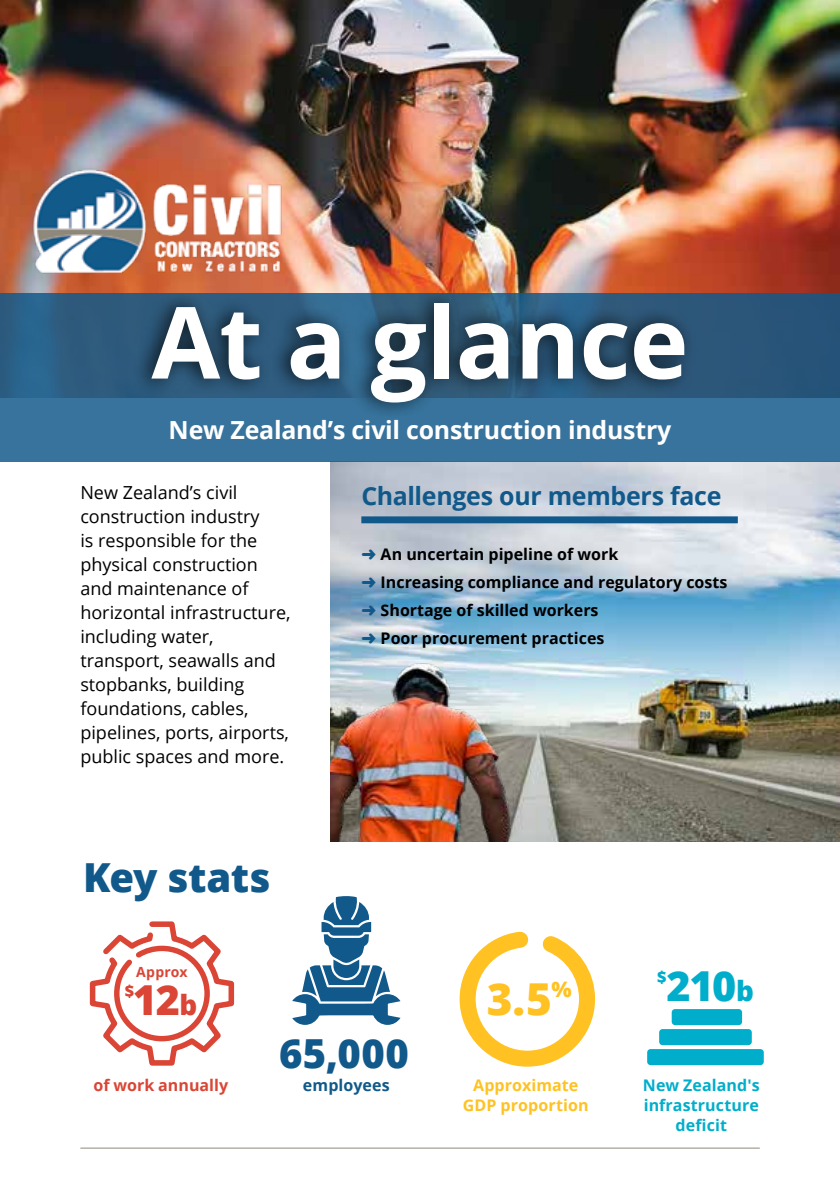
<style>
.page{position:relative;width:840px;height:1191px;background:#fff}
.page>*{position:absolute;margin:0;border:0;box-sizing:border-box;transform-origin:0 0}
.t1{font:700 99.6px "Open Sans";letter-spacing:-.01em;color:#fff}
.t2{font:800 44px "Open Sans";color:#ffc222}
.t3{font:800 41.2px "Open Sans";color:#00aecb}
.t4{font:800 41.2px "Open Sans";color:#da4535}
.t5{font:800 40px "Open Sans";letter-spacing:-.005em;color:#11598a}
.t6{font:700 25px "Open Sans";letter-spacing:-.01em;color:#fff}
.t7{font:700 25px "Open Sans";letter-spacing:-.015em;color:#11598a}
.t8{font:18px/24px "Open Sans";color:#000}
.t9{font:800 16.2px "Open Sans";color:#da4535}
.t10{font:800 16.2px "Open Sans";color:#00aecb}
.t11{font:700 16px/28px "Open Sans";color:#000}
.t12{font:700 16px/20px "Open Sans";letter-spacing:.005em;color:#00aecb;text-align:center}
.t13{font:700 16px/20px "Open Sans";letter-spacing:.005em;color:#ffc222;text-align:center}
.t14{font:700 16px "Open Sans";color:#da4535}
.t15{font:700 16px "Open Sans";letter-spacing:.005em;color:#11598a}
.t16{font:700 14px "Open Sans";letter-spacing:.01em;color:#da4535}
.s1{color:#11598a}
.s2{font-size:27.8px}
</style>
<div class="page">
<hr style="left:80px;top:1147px;width:679px;height:1px;background:#8f897c">
<img style="left:330px;top:461px;width:509px;height:380px">
<img style="left:0;top:0;width:839px;height:293px">
<svg style="left:0;top:293px;width:839px;height:168px;background:#31688f"></svg>
<div style="left:132px;top:285px;width:565px;height:134px;background:#000;opacity:.75"></div>
<div style="left:361px;top:516px;width:376px;height:7px;background:#11598a"></div>
<svg style="left:292px;top:896px;width:108px;height:129px"></svg>
<img style="left:330px;top:651px;width:193px;height:190px">
<svg style="left:89px;top:921px;width:146px;height:145px"></svg>
<div style="left:646px;top:1049px;width:117px;height:16px;background:#00aecb;border-radius:3px"></div>
<div style="left:658px;top:1029px;width:93px;height:16px;background:#00aecb;border-radius:3px"></div>
<div style="left:671px;top:1009px;width:70px;height:16px;background:#00aecb;border-radius:3px"></div>
<svg style="left:459px;top:931px;width:137px;height:136px"></svg>
<img style="left:5px;top:154px;width:304px;height:133px">
<h1 class="t1" style="left:151px;top:272px;width:538px">At a glance</h1>
<h3 class="t6" style="left:168px;top:412px;width:504px">New Zealand’s civil construction industry</h3>
<p class="t8" style="left:80px;top:480px;width:211px">New Zealand’s civil construction industry<br>is responsible for the physical construction and maintenance of horizontal infrastructure, including water, transport, seawalls and stopbanks, building foundations, cables, pipelines, ports, airports, public spaces and more.</p>
<h3 class="t7" style="left:361px;top:478px;width:361px">Challenges our members face</h3>
<p class="t11" style="left:361px;top:540px;width:367px"><span class="s1">➜</span> An uncertain pipeline of work<br><span class="s1">➜</span> Increasing compliance and regulatory costs <span class="s1">➜</span> Shortage of skilled workers<br><span class="s1">➜</span> Poor procurement practices</p>
<h3 class="t5" style="left:83px;top:847px;width:189px">Key stats</h3>
<p class="t16" style="left:136px;top:962px;width:53px">Approx</p>
<p class="t9" style="left:125px;top:978px;width:11px">$</p>
<h3 class="t4" style="left:133px;top:968px;width:66px">12<span class="s2">b</span></h3>
<h2 class="t2" style="left:486px;top:966px;width:87px">3.5<sup>%</sup></h2>
<h3 class="t5" style="left:279px;top:1022px;width:131px">65,000</h3>
<p class="t10" style="left:656px;top:964px;width:11px">$</p>
<h3 class="t3" style="left:666px;top:954px;width:89px">210<span class="s2">b</span></h3>
<p class="t14" style="left:93px;top:1074px;width:136px">of work annually</p>
<p class="t15" style="left:303px;top:1074px;width:88px">employees</p>
<p class="t13" style="left:462px;top:1075px;width:127px">Approximate<br>GDP proportion</p>
<p class="t12" style="left:642px;top:1075px;width:118px">New Zealand's infrastructure deficit</p>
</div>
